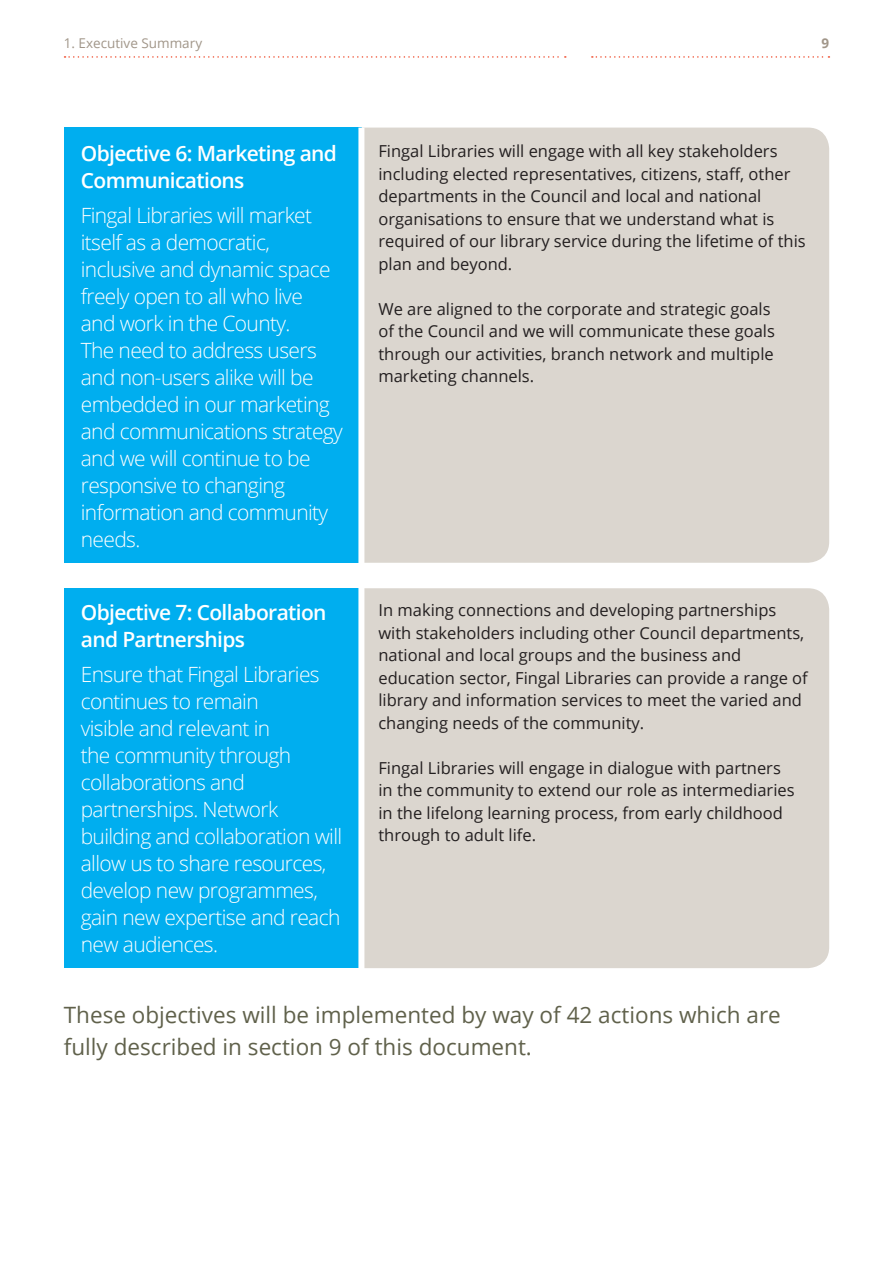
<style>
.page{position:relative;width:893px;height:1263px;background:#fff}
.page>*{position:absolute;margin:0;border:0;box-sizing:border-box;transform-origin:0 0}
.Objective_Subheading{font:22.5px/31.5px "Open Sans";color:#60614b}
.Objective_Subheading-2{font:300 21px/27px "Open Sans";letter-spacing:-.03em;color:#fff}
.Objective_Subheading-3{font:600 21px/27px "Open Sans";letter-spacing:-.03em;color:#fff}
.t1{font:16.5px/22.5px "Open Sans";color:#231f20}
.t2{font:13.5px "Open Sans";color:#a19689}
.t3{font:700 13.5px "Open Sans";color:#a19689}
</style>
<div class="page">
<svg style="left:65px;top:56px;width:501px;height:2px"></svg>
<svg style="left:592px;top:56px;width:237px;height:2px"></svg>
<div style="left:64px;top:128px;width:297px;height:435px;background:#00aeef"></div>
<div style="left:364px;top:128px;width:465px;height:435px;background:#dbd6cf"></div>
<div style="left:64px;top:588px;width:297px;height:380px;background:#00aeef"></div>
<div style="left:364px;top:588px;width:465px;height:380px;background:#dbd6cf"></div>
<div style="left:358px;top:128px;width:6px;height:436px;background:#fff"></div>
<div style="left:358px;top:587px;width:6px;height:382px;background:#fff"></div>
<p class="t2" style="left:64px;top:34px;width:140px">1. Executive Summary</p>
<p class="t3" style="left:821px;top:33px;width:9px">9</p>
<p class="Objective_Subheading-3" style="left:81px;top:139px;width:258px">Objective 6: Marketing and<br>Communications</p>
<p class="Objective_Subheading-2" style="left:81px;top:201px;width:264px">Fingal Libraries will market itself as a democratic, inclusive and dynamic space freely open to all who live<br>and work in the County.<br>The need to address users and non-users alike will be embedded in our marketing and communications strategy and we will continue to be responsive to changing information and community needs.</p>
<p class="Objective_Subheading-3" style="left:81px;top:598px;width:247px">Objective 7: Collaboration and Partnerships</p>
<p class="Objective_Subheading-2" style="left:81px;top:661px;width:263px">Ensure that Fingal Libraries continues to remain<br>visible and relevant in<br>the community through collaborations and partnerships. Network building and collaboration will allow us to share resources, develop new programmes, gain new expertise and reach new audiences.</p>
<p class="t1" style="left:378px;top:140px;width:429px">Fingal Libraries will engage with all key stakeholders including elected representatives, citizens, staff, other departments in the Council and local and national organisations to ensure that we understand what is required of our library service during the lifetime of this plan and beyond.</p>
<p class="t1" style="left:378px;top:297px;width:398px">We are aligned to the corporate and strategic goals of the Council and we will communicate these goals through our activities, branch network and multiple marketing channels.</p>
<p class="t1" style="left:378px;top:599px;width:431px">In making connections and developing partnerships with stakeholders including other Council departments, national and local groups and the business and education sector, Fingal Libraries can provide a range of library and information services to meet the varied and changing needs of the community.</p>
<p class="t1" style="left:378px;top:756px;width:418px">Fingal Libraries will engage in dialogue with partners in the community to extend our role as intermediaries in the lifelong learning process, from early childhood through to adult life.</p>
<p class="Objective_Subheading" style="left:64px;top:999px;width:718px">These objectives will be implemented by way of 42 actions which are fully described in section 9 of this document.</p>
</div>
